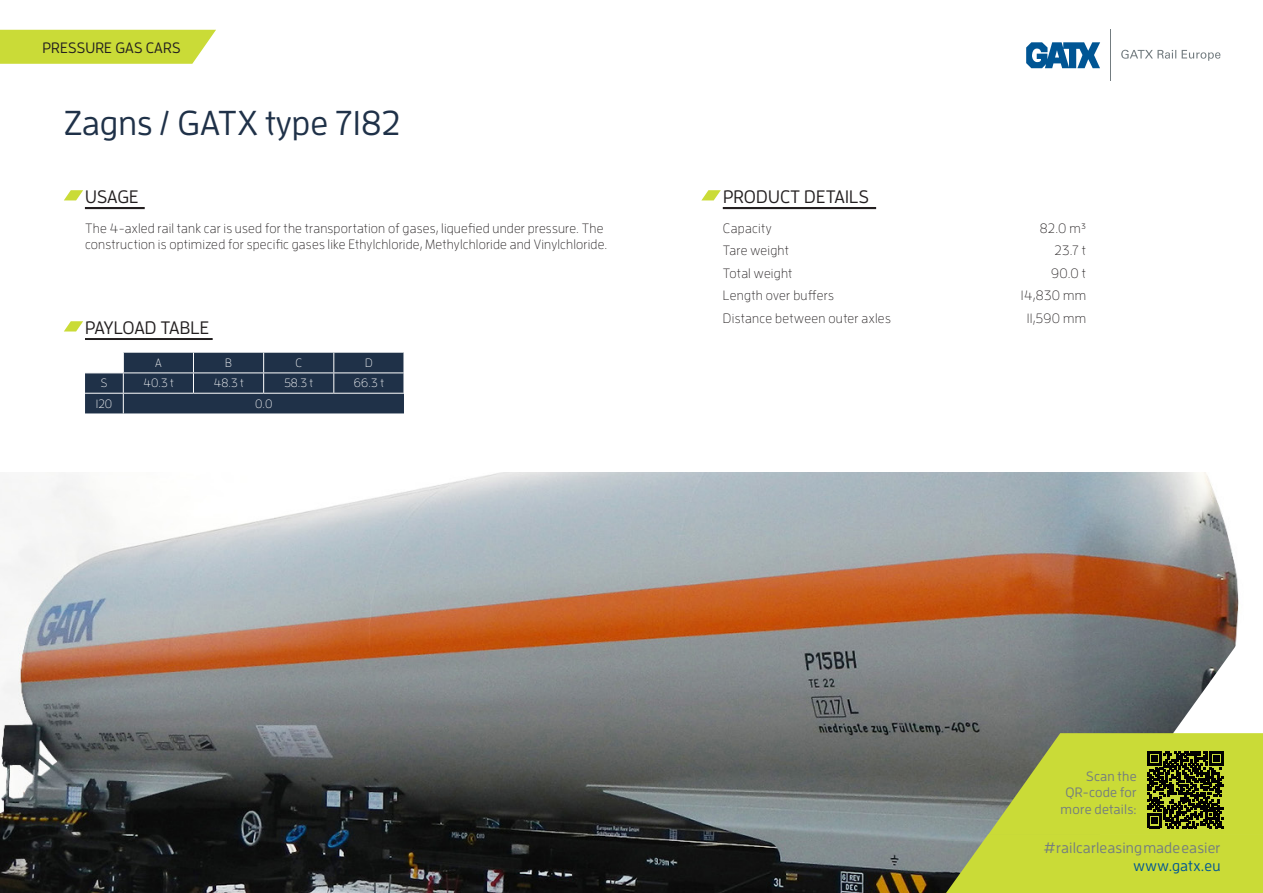
<style>
.page{position:relative;width:1263px;height:893px;background:#fff}
.page>*{position:absolute;margin:0;border:0;box-sizing:border-box;transform-origin:0 0}
.oberster_header{font:500 34.5px "Enzo Pro";color:#1f3148}
.blockheader{font:500 18px "Enzo Pro";letter-spacing:.01em;color:#231f20}
.blockheader-2{font:500 18px "Enzo Pro";letter-spacing:-.01em;color:#231f20}
.t1{font:500 15px "Enzo Pro";letter-spacing:.01em;color:#737c80}
.blockheader-3{font:500 15px "Enzo Pro";letter-spacing:.01em;color:#231f20}
.body_small{font:500 15px "Enzo Pro";letter-spacing:.025em;color:#005594}
.body{font:300 13.5px/16.2px "Enzo Pro";letter-spacing:.015em;color:#231f20}
.body_small-2{font:500 13.5px/16.2px "Enzo Pro";letter-spacing:.02em;color:#737c80;text-align:right}
.t2{font:300 12px "Enzo Pro";color:#fff}
</style>
<div class="page">
<img style="left:0;top:472px;width:1239px;height:421px">
<svg style="left:1121px;top:50px;width:99px;height:11px"></svg>
<svg style="left:1026px;top:42px;width:74px;height:26px"></svg>
<hr style="left:1110px;top:30px;width:1px;height:51px;background:#737c80">
<svg style="left:946px;top:733px;width:317px;height:160px;background:#a8b53c"></svg>
<svg style="left:0;top:30px;width:216px;height:34px;background:#cddd43"></svg>
<div style="left:85px;top:207px;width:60px;height:2px;border:1px solid #231f20"></div>
<svg style="left:64px;top:190px;width:19px;height:10px"></svg>
<div style="left:723px;top:207px;width:153px;height:2px;border:1px solid #231f20"></div>
<svg style="left:701px;top:190px;width:20px;height:10px"></svg>
<div style="left:85px;top:338px;width:128px;height:2px;border:1px solid #231f20"></div>
<svg style="left:64px;top:321px;width:19px;height:10px"></svg>
<svg style="left:85px;top:353px;width:319px;height:60px;background:#304056"></svg>
<hr style="left:264px;top:393px;width:70px;height:1px;background:#fff">
<hr style="left:334px;top:393px;width:70px;height:1px;background:#fff">
<p class="blockheader-3" style="left:43px;top:39px;width:139px">PRESSURE GAS CARS</p>
<p class="oberster_header" style="left:64px;top:102px;width:338px">Zagns / GATX type 7182</p>
<p class="blockheader" style="left:85px;top:186px;width:55px">USAGE</p>
<p class="body" style="left:85px;top:220px;width:524px">The 4-axled rail tank car is used for the transportation of gases, liquefied under pressure. The construction is optimized for specific gases like Ethylchloride, Methylchloride and Vinylchloride.</p>
<p class="blockheader-2" style="left:85px;top:317px;width:126px">PAYLOAD TABLE</p>
<p class="t2" style="left:155px;top:356px;width:8px">A</p>
<p class="t2" style="left:225px;top:356px;width:8px">B</p>
<p class="t2" style="left:295px;top:356px;width:8px">C</p>
<p class="t2" style="left:365px;top:356px;width:9px">D</p>
<p class="t2" style="left:101px;top:376px;width:8px">S</p>
<p class="t2" style="left:143px;top:376px;width:32px">40.3 t</p>
<p class="t2" style="left:213px;top:376px;width:32px">48.3 t</p>
<p class="t2" style="left:284px;top:376px;width:30px">58.3 t</p>
<p class="t2" style="left:354px;top:376px;width:32px">66.3 t</p>
<p class="t2" style="left:96px;top:396px;width:18px">120</p>
<p class="t2" style="left:255px;top:396px;width:19px">0.0</p>
<p class="blockheader" style="left:723px;top:186px;width:147px">PRODUCT DETAILS</p>
<p class="body" style="left:723px;top:220px;width:50px">Capacity</p>
<p class="body" style="left:1040px;top:220px;width:47px">82.0 m³</p>
<p class="body" style="left:723px;top:242px;width:68px">Tare weight</p>
<p class="body" style="left:1054px;top:242px;width:33px">23.7 t</p>
<p class="body" style="left:723px;top:265px;width:71px">Total weight</p>
<p class="body" style="left:1051px;top:265px;width:36px">90.0 t</p>
<p class="body" style="left:723px;top:287px;width:112px">Length over buffers</p>
<p class="body" style="left:1021px;top:287px;width:67px">14,830 mm</p>
<p class="body" style="left:723px;top:310px;width:169px">Distance between outer axles</p>
<p class="body" style="left:1027px;top:310px;width:61px">11,590 mm</p>
<p class="body_small-2" style="left:1061px;top:768px;width:78px">Scan the<br>QR-code for more details:</p>
<p class="t1" style="left:1043px;top:838px;width:178px">#railcarleasingmadeeasier</p>
<p class="body_small" style="left:1133px;top:856px;width:88px">www.gatx.eu</p>
</div>
